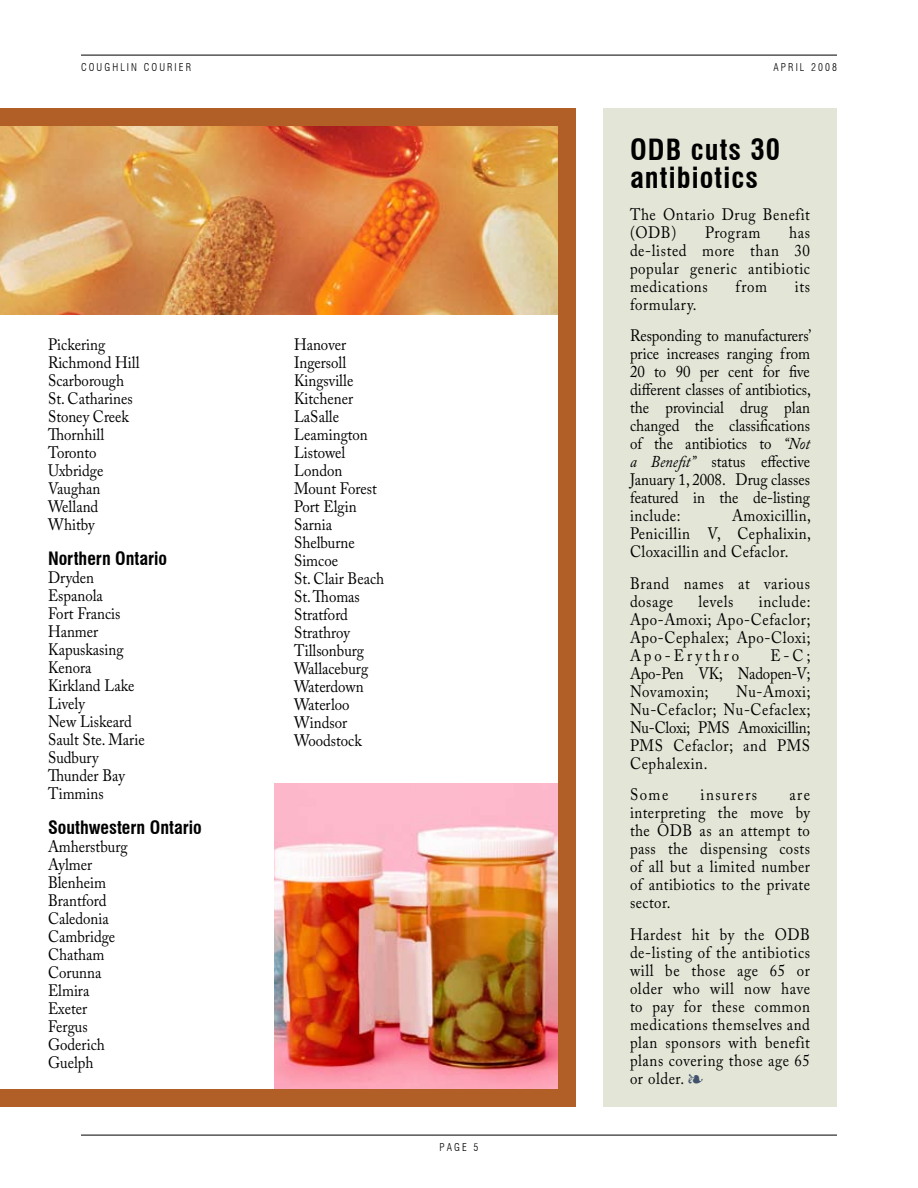
<style>
.page{position:relative;width:918px;height:1188px;background:#fff}
.page>*{position:absolute;margin:0;border:0;box-sizing:border-box;transform-origin:0 0}
.t1{font:700 condensed 28.5px/28.5px "Swiss 721 BT";letter-spacing:.04em;color:#000}
.t2{font:700 condensed 18px "Swiss 721 BT";color:#000}
.t3{font:16.5px/18px "Adobe Caslon Pro";color:#000;text-align:justify;scale:.9 1}
.t4{font:16.5px/18px "Adobe Caslon Pro";letter-spacing:.04em;color:#000;scale:.9 1}
.t5{font:16.5px "Adobe Caslon Pro";letter-spacing:.1em;color:#000;scale:.9 1}
.t6{font:300 condensed 10.5px "Swiss 721 BT";letter-spacing:.2em;color:#000}
.s1{font-style:italic}
.s2{color:#42526d}
</style>
<div class="page">
<hr style="left:81px;top:1135px;width:756px;height:1px;background:#000">
<hr style="left:81px;top:55px;width:756px;height:1px;background:#000">
<img style="left:0;top:108px;width:576px;height:999px">
<div style="left:603px;top:108px;width:234px;height:999px;background:#e3e6d7"></div>
<p class="t6" style="left:81px;top:61px;width:112px">COUGHLIN COURIER</p>
<p class="t6" style="left:774px;top:61px;width:65px">APRIL 2008</p>
<p class="t3" style="left:48px;top:335px;width:103px;text-align:left">Pickering<br>Richmond Hill<br>Scarborough<br>St. Catharines<br>Stoney Creek<br>Thornhill<br>Toronto<br>Uxbridge<br>Vaughan<br>Welland<br>Whitby</p>
<p class="t2" style="left:48px;top:548px;width:121px">Northern Ontario</p>
<p class="t3" style="left:48px;top:568px;width:109px;text-align:left">Dryden<br>Espanola<br>Fort Francis<br>Hanmer<br>Kapuskasing<br>Kenora<br>Kirkland Lake<br>Lively<br>New Liskeard<br>Sault Ste. Marie<br>Sudbury<br>Thunder Bay<br>Timmins</p>
<p class="t2" style="left:48px;top:817px;width:155px">Southwestern Ontario</p>
<p class="t3" style="left:48px;top:837px;width:90px;text-align:left">Amherstburg<br>Aylmer<br>Blenheim<br>Brantford<br>Caledonia<br>Cambridge<br>Chatham<br>Corunna<br>Elmira<br>Exeter<br>Fergus<br>Goderich<br>Guelph</p>
<p class="t3" style="left:294px;top:335px;width:102px;text-align:left">Hanover<br>Ingersoll<br>Kingsville<br>Kitchener<br>LaSalle<br>Leamington<br>Listowel<br>London<br>Mount Forest<br>Port Elgin<br>Sarnia<br>Shelburne<br>Simcoe<br>St. Clair Beach<br>St. Thomas<br>Stratford<br>Strathroy<br>Tillsonburg<br>Wallaceburg<br>Waterdown<br>Waterloo<br>Windsor<br>Woodstock</p>
<p class="t6" style="left:440px;top:1141px;width:40px">PAGE 5</p>
<h1 class="t1" style="left:630px;top:135px;width:152px">ODB cuts 30 antibiotics</h1>
<p class="t4" style="left:630px;top:205px;width:201px">The Ontario Drug Benefit (ODB)</p>
<p class="t3" style="left:630px;top:223px;width:202px;text-indent:159px">has de-listed more than 30 popular generic antibiotic medications</p>
<p class="t4" style="left:705px;top:223px;width:63px">Program</p>
<p class="t3" style="left:736px;top:277px;width:36px">from</p>
<p class="t3" style="left:795px;top:277px;width:18px">its</p>
<p class="t3" style="left:630px;top:288px;width:203px;line-height:31.5px">formulary.<br>Responding to manufacturers’</p>
<p class="t3" style="left:630px;top:345px;width:203px">price increases ranging from 20 to 90 per cent for five different classes of antibiotics, the provincial drug plan changed the classifications of the antibiotics to <span class="s1">“Not a Benefit”</span> status effective January 1, 2008. Drug classes featured in the de-listing include:</p>
<p class="t3" style="left:630px;top:507px;width:203px;text-indent:102px">Amoxicillin, Penicillin V, Cephalixin, Cloxacillin and Cefaclor.</p>
<p class="t4" style="left:630px;top:574px;width:201px">Brand names at various dosage</p>
<p class="t3" style="left:630px;top:592px;width:202px;text-indent:129px">include:<br>Apo-Amoxi; Apo-Cefaclor; Apo-Cephalex; Apo-Cloxi; Apo-Erythro</p>
<p class="t3" style="left:699px;top:592px;width:40px">levels</p>
<p class="t3" style="left:630px;top:646px;width:202px;text-indent:140px">E-C; Apo-Pen VK; Nadopen-V; Novamoxin;</p>
<p class="t3" style="left:630px;top:682px;width:202px;text-indent:106px">Nu-Amoxi; Nu-Cefaclor; Nu-Cefaclex; Nu-Cloxi; PMS Amoxicillin; PMS Cefaclor; and PMS Cephalexin.</p>
<p class="t3" style="left:630px;top:786px;width:44px">Some</p>
<p class="t5" style="left:701px;top:785px;width:64px">insurers</p>
<p class="t3" style="left:630px;top:786px;width:202px;text-indent:159px">are interpreting the move by the ODB as an attempt to pass the dispensing costs of all but a limited number of antibiotics to the private sector.</p>
<p class="t3" style="left:630px;top:925px;width:202px">Hardest hit by the ODB de-listing of the antibiotics will be those age 65 or older who will now have to pay for these common medications themselves and plan sponsors with benefit plans covering those age 65 or older. <span class="s2">▪</span></p>
</div>
